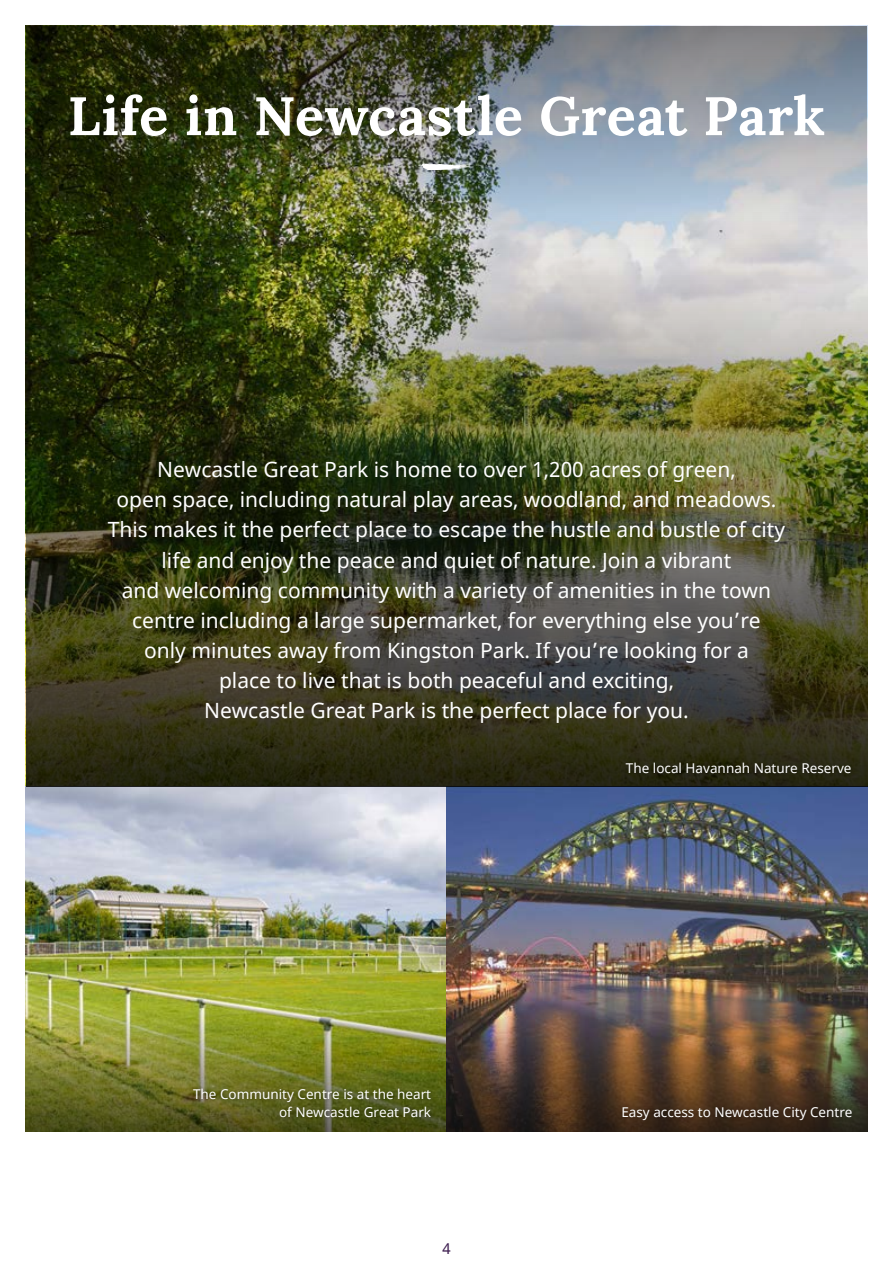
<style>
.page{position:relative;width:893px;height:1263px;background:#fff}
.page>*{position:absolute;margin:0;border:0;box-sizing:border-box;transform-origin:0 0}
.t1{font:700 54px "Lora";letter-spacing:.01em;color:#fff}
.t2{font:21px/30px "Noto Sans";color:#fff;text-align:center}
.t3{font:15px "Noto Sans";color:#3e1e50}
.t4{font:13.5px/18px "Noto Sans";color:#fff;text-align:right}
</style>
<div class="page">
<img style="left:26px;top:787px;width:421px;height:48px">
<svg style="left:447px;top:787px;width:420px;height:48px;background:#4a5e86"></svg>
<img style="left:26px;top:835px;width:420px;height:296px">
<img style="left:446px;top:835px;width:421px;height:296px">
<div style="left:189px;top:1086px;width:246px;height:34px;background:#000;opacity:.41"></div>
<div style="left:619px;top:1104px;width:237px;height:20px;background:#000;opacity:.41"></div>
<svg style="left:26px;top:26px;width:841px;height:73px;background:#54594c"></svg>
<img style="left:26px;top:99px;width:841px;height:688px">
<svg style="left:421px;top:164px;width:51px;height:6px"></svg>
<div style="left:622px;top:759px;width:233px;height:17px;background:#000;opacity:.41"></div>
<h1 class="t1" style="left:68px;top:75px;width:759px">Life in Newcastle Great Park</h1>
<p class="t2" style="left:108px;top:456px;width:679px">Newcastle Great Park is home to over 1,200 acres of green,<br>open space, including natural play areas, woodland, and meadows.<br>This makes it the perfect place to escape the hustle and bustle of city life and enjoy the peace and quiet of nature. Join a vibrant<br>and welcoming community with a variety of amenities in the town centre including a large supermarket, for everything else you’re<br>only minutes away from Kingston Park. If you’re looking for a<br>place to live that is both peaceful and exciting,<br>Newcastle Great Park is the perfect place for you.</p>
<p class="t4" style="left:193px;top:1086px;width:240px">The Community Centre is at the heart of Newcastle Great Park</p>
<p class="t3" style="left:442px;top:1238px;width:10px">4</p>
<p class="t4" style="left:626px;top:760px;width:227px">The local Havannah Nature Reserve</p>
<p class="t4" style="left:621px;top:1104px;width:233px">Easy access to Newcastle City Centre</p>
</div>
